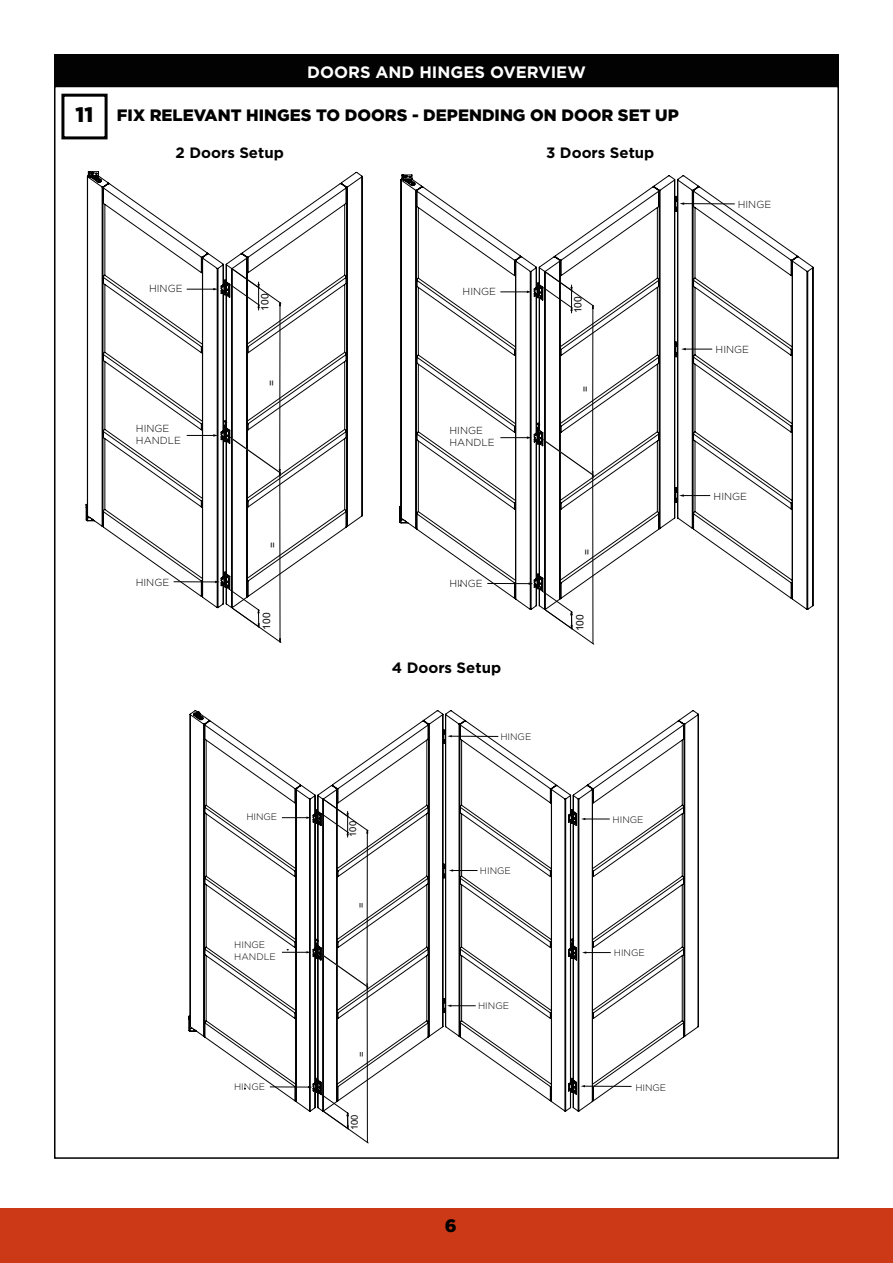
<style>
.page{position:relative;width:893px;height:1263px;background:#fff}
.page>*{position:absolute;margin:0;border:0;box-sizing:border-box;transform-origin:0 0}
.t1{font:900 18px "Gotham";color:#000}
.t2{font:900 16.5px "Gotham";color:#000}
.t3{font:700 16.5px "Gotham";color:#fff}
.t4{font:700 15px "Gotham";color:#000}
.t5{font:300 10.2px/12.3px "Gotham";color:#020203}
.t6{font:10.2px "Arial";color:#020203}
.t7{font:300 9.45px/11.2px "Gotham";color:#020203}
.t8{font:9.45px "Arial";color:#020203}
.s1{font-size:21px}
</style>
<div class="page">
<div style="left:0;top:1209px;width:893px;height:54px;background:#cc3917"></div>
<div style="left:54px;top:54px;width:785px;height:33px;background:#020203"></div>
<svg style="left:86px;top:171px;width:276px;height:437px"></svg>
<hr style="left:279px;top:303px;width:1px;height:169px;background:#020203">
<svg style="left:230px;top:268px;width:51px;height:42px"></svg>
<hr style="left:280px;top:472px;width:1px;height:170px;background:#020203">
<svg style="left:230px;top:589px;width:51px;height:54px"></svg>
<svg style="left:187px;top:288px;width:31px;height:2px"></svg>
<svg style="left:187px;top:432px;width:94px;height:44px"></svg>
<hr style="left:174px;top:581px;width:42px;height:1px;background:#020203">
<div style="left:61px;top:94px;width:47px;height:45px;border:3px solid #000"></div>
<svg style="left:399px;top:175px;width:414px;height:435px"></svg>
<hr style="left:592px;top:305px;width:1px;height:170px;background:#020203">
<svg style="left:543px;top:271px;width:51px;height:42px"></svg>
<hr style="left:592px;top:475px;width:1px;height:169px;background:#020203">
<svg style="left:500px;top:291px;width:31px;height:2px"></svg>
<svg style="left:500px;top:435px;width:94px;height:43px"></svg>
<hr style="left:487px;top:583px;width:42px;height:1px;background:#020203">
<svg style="left:529px;top:582px;width:4px;height:3px"></svg>
<svg style="left:543px;top:591px;width:51px;height:54px"></svg>
<hr style="left:683px;top:203px;width:52px;height:1px;background:#020203">
<svg style="left:681px;top:348px;width:31px;height:2px"></svg>
<svg style="left:679px;top:494px;width:31px;height:3px"></svg>
<svg style="left:189px;top:710px;width:510px;height:401px"></svg>
<hr style="left:367px;top:830px;width:1px;height:156px;background:#020203">
<svg style="left:321px;top:799px;width:48px;height:38px"></svg>
<hr style="left:367px;top:986px;width:1px;height:156px;background:#020203">
<svg style="left:282px;top:816px;width:29px;height:3px"></svg>
<svg style="left:282px;top:949px;width:86px;height:41px"></svg>
<hr style="left:270px;top:1086px;width:39px;height:1px;background:#020203">
<svg style="left:321px;top:1094px;width:48px;height:49px"></svg>
<hr style="left:451px;top:736px;width:47px;height:1px;background:#020203">
<svg style="left:449px;top:869px;width:28px;height:3px"></svg>
<svg style="left:447px;top:1004px;width:29px;height:3px"></svg>
<hr style="left:584px;top:1086px;width:47px;height:1px;background:#020203">
<svg style="left:582px;top:951px;width:29px;height:3px"></svg>
<svg style="left:581px;top:818px;width:29px;height:2px"></svg>
<h2 class="t3" style="left:307px;top:62px;width:280px">DOORS AND HINGES OVERVIEW</h2>
<h2 class="t2" style="left:76px;top:105px;width:605px"><span class="s1">11</span> FIX RELEVANT HINGES TO DOORS - DEPENDING ON DOOR SET UP</h2>
<h3 class="t4" style="left:176px;top:142px;width:110px">2 Doors Setup</h3>
<h3 class="t4" style="left:546px;top:142px;width:110px">3 Doors Setup</h3>
<p class="t5" style="left:149px;top:282px;width:35px">HINGE</p>
<p class="t6" style="left:258px;top:311px;width:19px;rotate:-90deg">100</p>
<p class="t5" style="left:463px;top:285px;width:35px">HINGE</p>
<p class="t6" style="left:571px;top:313px;width:19px;rotate:-90deg">100</p>
<p class="t6" style="left:265px;top:386px;width:7px;rotate:-90deg">=</p>
<p class="t6" style="left:578px;top:392px;width:7px;rotate:-90deg">=</p>
<p class="t5" style="left:136px;top:422px;width:47px">HINGE<br>HANDLE</p>
<p class="t5" style="left:450px;top:424px;width:47px">HINGE<br>HANDLE</p>
<p class="t6" style="left:266px;top:548px;width:7px;rotate:-90deg">=</p>
<p class="t6" style="left:580px;top:555px;width:7px;rotate:-90deg">=</p>
<p class="t5" style="left:136px;top:576px;width:35px">HINGE</p>
<p class="t5" style="left:449px;top:577px;width:35px">HINGE</p>
<p class="t6" style="left:260px;top:630px;width:19px;rotate:-90deg">100</p>
<p class="t6" style="left:573px;top:631px;width:19px;rotate:-90deg">100</p>
<h3 class="t4" style="left:392px;top:658px;width:111px">4 Doors Setup</h3>
<p class="t7" style="left:500px;top:731px;width:32px">HINGE</p>
<p class="t7" style="left:246px;top:811px;width:32px">HINGE</p>
<p class="t8" style="left:346px;top:837px;width:17px;rotate:-90deg">100</p>
<p class="t7" style="left:613px;top:814px;width:32px">HINGE</p>
<p class="t7" style="left:480px;top:864px;width:32px">HINGE</p>
<p class="t8" style="left:354px;top:908px;width:7px;rotate:-90deg">=</p>
<p class="t7" style="left:234px;top:939px;width:43px">HINGE<br>HANDLE</p>
<p class="t7" style="left:614px;top:947px;width:32px">HINGE</p>
<p class="t7" style="left:478px;top:1000px;width:32px">HINGE</p>
<p class="t8" style="left:355px;top:1057px;width:7px;rotate:-90deg">=</p>
<p class="t7" style="left:234px;top:1081px;width:32px">HINGE</p>
<p class="t7" style="left:635px;top:1081px;width:32px">HINGE</p>
<p class="t8" style="left:348px;top:1130px;width:17px;rotate:-90deg">100</p>
<h1 class="t1" style="left:445px;top:1215px;width:13px">6</h1>
<p class="t5" style="left:738px;top:198px;width:35px">HINGE</p>
<p class="t5" style="left:716px;top:343px;width:35px">HINGE</p>
<p class="t5" style="left:714px;top:489px;width:35px">HINGE</p>
</div>
